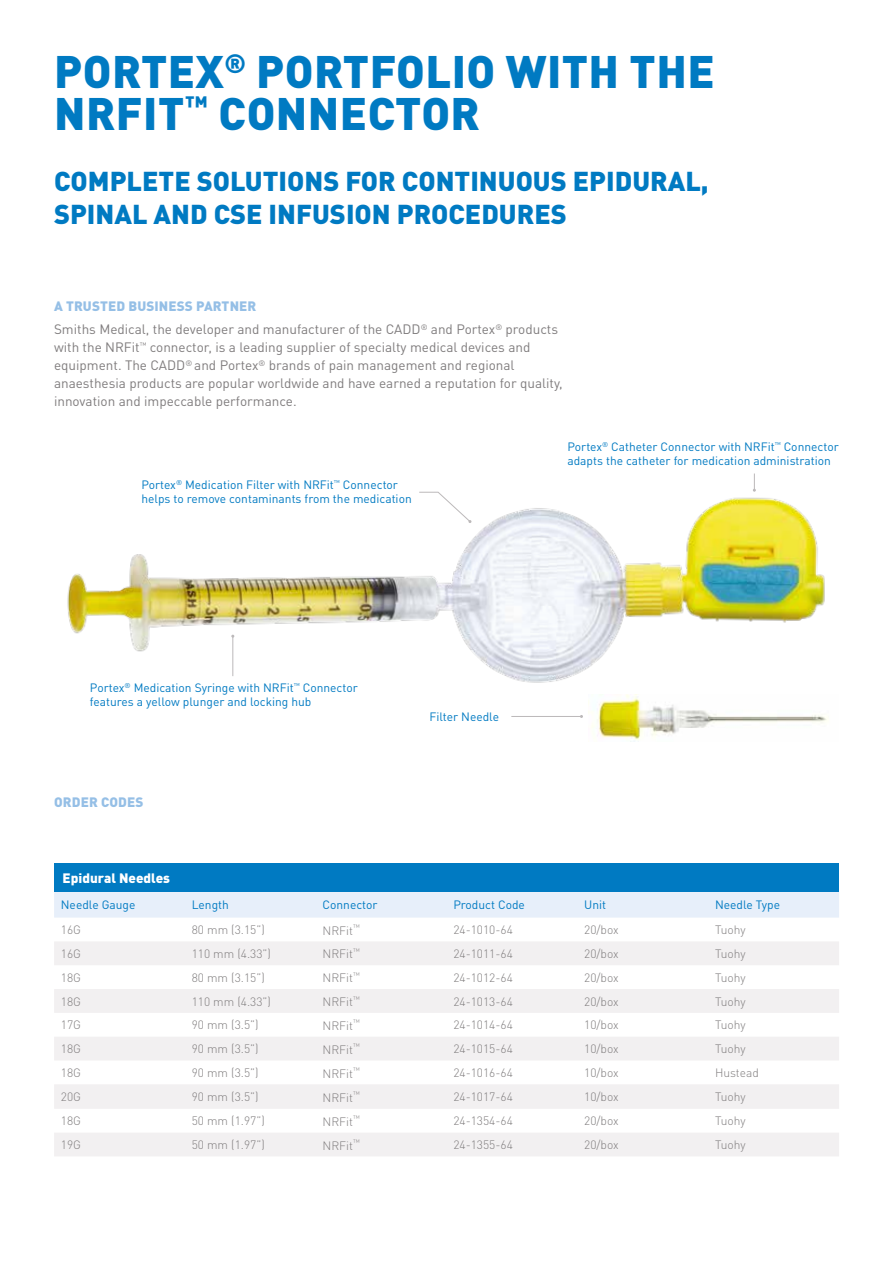
<style>
.page{position:relative;width:893px;height:1263px;background:#fff}
.page>*{position:absolute;margin:0;border:0;box-sizing:border-box;transform-origin:0 0}
.t1{font:900 45px/42px "DINOT";letter-spacing:.01em;color:#007ac2}
.t2{font:900 27px/32.4px "DINOT";color:#007ac2}
.t3{font:13.5px/18px "DINOT";color:#7f7c7d}
.t4{font:900 13.5px "DINOT";color:#fff}
.t5{font:900 13.5px "DINOT";letter-spacing:.01em;color:#95bfe6}
.t6{font:300 12px "DINOT";color:#7f7c7d}
.t7{font:12px/14.4px "DINOT";color:#007ac2}
.s1{font-weight:900;color:#95bfe6}
</style>
<div class="page">
<img style="left:67px;top:497px;width:758px;height:186px">
<svg style="left:418px;top:491px;width:53px;height:32px"></svg>
<hr style="left:232px;top:636px;width:1px;height:40px;background:#bcb9ba">
<svg style="left:753px;top:473px;width:3px;height:19px"></svg>
<img style="left:592px;top:695px;width:236px;height:46px">
<hr style="left:511px;top:716px;width:70px;height:1px;background:#bcb9ba">
<div style="left:54px;top:892px;width:785px;height:25px;background:#e7effa"></div>
<svg style="left:54px;top:942px;width:785px;height:214px;fill:#f2f0f1"></svg>
<div style="left:54px;top:864px;width:785px;height:28px;background:#007ac2"></div>
<h1 class="t1" style="left:54px;top:48px;width:662px">PORTEX<sup>®</sup> PORTFOLIO WITH THE<br>NRFIT<sup>™</sup> CONNECTOR</h1>
<h2 class="t2" style="left:54px;top:163px;width:656px">COMPLETE SOLUTIONS FOR CONTINUOUS EPIDURAL,<br>SPINAL AND CSE INFUSION PROCEDURES</h2>
<p class="t3" style="left:54px;top:293px;width:506px;line-height:23.4px"><span class="s1">A TRUSTED BUSINESS PARTNER<br></span>Smiths Medical, the developer and manufacturer of the CADD<sup>®</sup> and Portex<sup>®</sup> products</p>
<p class="t3" style="left:54px;top:337px;width:510px">with the NRFit<sup>™</sup> connector, is a leading supplier of specialty medical devices and equipment. The CADD<sup>®</sup> and Portex<sup>®</sup> brands of pain management and regional anaesthesia products are popular worldwide and have earned a reputation for quality, innovation and impeccable performance.</p>
<p class="t7" style="left:141px;top:477px;width:272px">Portex<sup>®</sup> Medication Filter with NRFit<sup>™</sup> Connector helps to remove contaminants from the medication</p>
<p class="t7" style="left:567px;top:438px;width:273px">Portex<sup>®</sup> Catheter Connector with NRFit<sup>™</sup> Connector adapts the catheter for medication administration</p>
<p class="t7" style="left:90px;top:680px;width:269px">Portex<sup>®</sup> Medication Syringe with NRFit<sup>™</sup> Connector features a yellow plunger and locking hub</p>
<p class="t5" style="left:54px;top:791px;width:91px">ORDER CODES</p>
<p class="t4" style="left:63px;top:867px;width:109px">Epidural Needles</p>
<p class="t7" style="left:429px;top:708px;width:71px">Filter Needle</p>
<p class="t7" style="left:61px;top:897px;width:76px">Needle Gauge</p>
<p class="t7" style="left:192px;top:897px;width:39px">Length</p>
<p class="t7" style="left:323px;top:897px;width:57px">Connector</p>
<p class="t7" style="left:453px;top:897px;width:73px">Product Code</p>
<p class="t7" style="left:584px;top:897px;width:23px">Unit</p>
<p class="t7" style="left:715px;top:897px;width:67px">Needle Type</p>
<p class="t6" style="left:61px;top:921px;width:22px">16G</p>
<p class="t6" style="left:192px;top:921px;width:75px">80 mm (3.15”)</p>
<p class="t6" style="left:323px;top:921px;width:39px">NRFit<sup>™</sup></p>
<p class="t6" style="left:453px;top:921px;width:61px">24-1010-64</p>
<p class="t6" style="left:584px;top:921px;width:36px">20/box</p>
<p class="t6" style="left:715px;top:921px;width:32px">Tuohy</p>
<p class="t6" style="left:61px;top:944px;width:22px">16G</p>
<p class="t6" style="left:192px;top:944px;width:81px">110 mm (4.33”)</p>
<p class="t6" style="left:323px;top:945px;width:39px">NRFit<sup>™</sup></p>
<p class="t6" style="left:453px;top:944px;width:61px">24-1011-64</p>
<p class="t6" style="left:584px;top:944px;width:36px">20/box</p>
<p class="t6" style="left:715px;top:944px;width:32px">Tuohy</p>
<p class="t6" style="left:61px;top:968px;width:22px">18G</p>
<p class="t6" style="left:192px;top:968px;width:75px">80 mm (3.15”)</p>
<p class="t6" style="left:323px;top:969px;width:39px">NRFit<sup>™</sup></p>
<p class="t6" style="left:453px;top:968px;width:61px">24-1012-64</p>
<p class="t6" style="left:584px;top:968px;width:36px">20/box</p>
<p class="t6" style="left:715px;top:968px;width:32px">Tuohy</p>
<p class="t6" style="left:61px;top:992px;width:22px">18G</p>
<p class="t6" style="left:192px;top:992px;width:81px">110 mm (4.33”)</p>
<p class="t6" style="left:323px;top:993px;width:39px">NRFit<sup>™</sup></p>
<p class="t6" style="left:453px;top:992px;width:61px">24-1013-64</p>
<p class="t6" style="left:584px;top:992px;width:36px">20/box</p>
<p class="t6" style="left:715px;top:992px;width:32px">Tuohy</p>
<p class="t6" style="left:61px;top:1016px;width:22px">17G</p>
<p class="t6" style="left:192px;top:1016px;width:68px">90 mm (3.5”)</p>
<p class="t6" style="left:323px;top:1016px;width:39px">NRFit<sup>™</sup></p>
<p class="t6" style="left:453px;top:1016px;width:61px">24-1014-64</p>
<p class="t6" style="left:584px;top:1016px;width:36px">10/box</p>
<p class="t6" style="left:715px;top:1016px;width:32px">Tuohy</p>
<p class="t6" style="left:61px;top:1040px;width:22px">18G</p>
<p class="t6" style="left:192px;top:1040px;width:68px">90 mm (3.5”)</p>
<p class="t6" style="left:323px;top:1040px;width:39px">NRFit<sup>™</sup></p>
<p class="t6" style="left:453px;top:1040px;width:61px">24-1015-64</p>
<p class="t6" style="left:584px;top:1040px;width:36px">10/box</p>
<p class="t6" style="left:715px;top:1040px;width:32px">Tuohy</p>
<p class="t6" style="left:61px;top:1063px;width:22px">18G</p>
<p class="t6" style="left:192px;top:1063px;width:68px">90 mm (3.5”)</p>
<p class="t6" style="left:323px;top:1064px;width:39px">NRFit<sup>™</sup></p>
<p class="t6" style="left:453px;top:1063px;width:61px">24-1016-64</p>
<p class="t6" style="left:584px;top:1063px;width:36px">10/box</p>
<p class="t6" style="left:715px;top:1063px;width:45px">Hustead</p>
<p class="t6" style="left:61px;top:1088px;width:22px">20G</p>
<p class="t6" style="left:192px;top:1088px;width:68px">90 mm (3.5”)</p>
<p class="t6" style="left:323px;top:1088px;width:39px">NRFit<sup>™</sup></p>
<p class="t6" style="left:453px;top:1088px;width:61px">24-1017-64</p>
<p class="t6" style="left:584px;top:1088px;width:36px">10/box</p>
<p class="t6" style="left:715px;top:1088px;width:32px">Tuohy</p>
<p class="t6" style="left:61px;top:1112px;width:22px">18G</p>
<p class="t6" style="left:192px;top:1112px;width:75px">50 mm (1.97”)</p>
<p class="t6" style="left:323px;top:1112px;width:39px">NRFit<sup>™</sup></p>
<p class="t6" style="left:453px;top:1112px;width:61px">24-1354-64</p>
<p class="t6" style="left:584px;top:1112px;width:36px">20/box</p>
<p class="t6" style="left:715px;top:1112px;width:32px">Tuohy</p>
<p class="t6" style="left:61px;top:1136px;width:22px">19G</p>
<p class="t6" style="left:192px;top:1136px;width:75px">50 mm (1.97”)</p>
<p class="t6" style="left:323px;top:1136px;width:39px">NRFit<sup>™</sup></p>
<p class="t6" style="left:453px;top:1136px;width:61px">24-1355-64</p>
<p class="t6" style="left:584px;top:1136px;width:36px">20/box</p>
<p class="t6" style="left:715px;top:1136px;width:32px">Tuohy</p>
</div>
